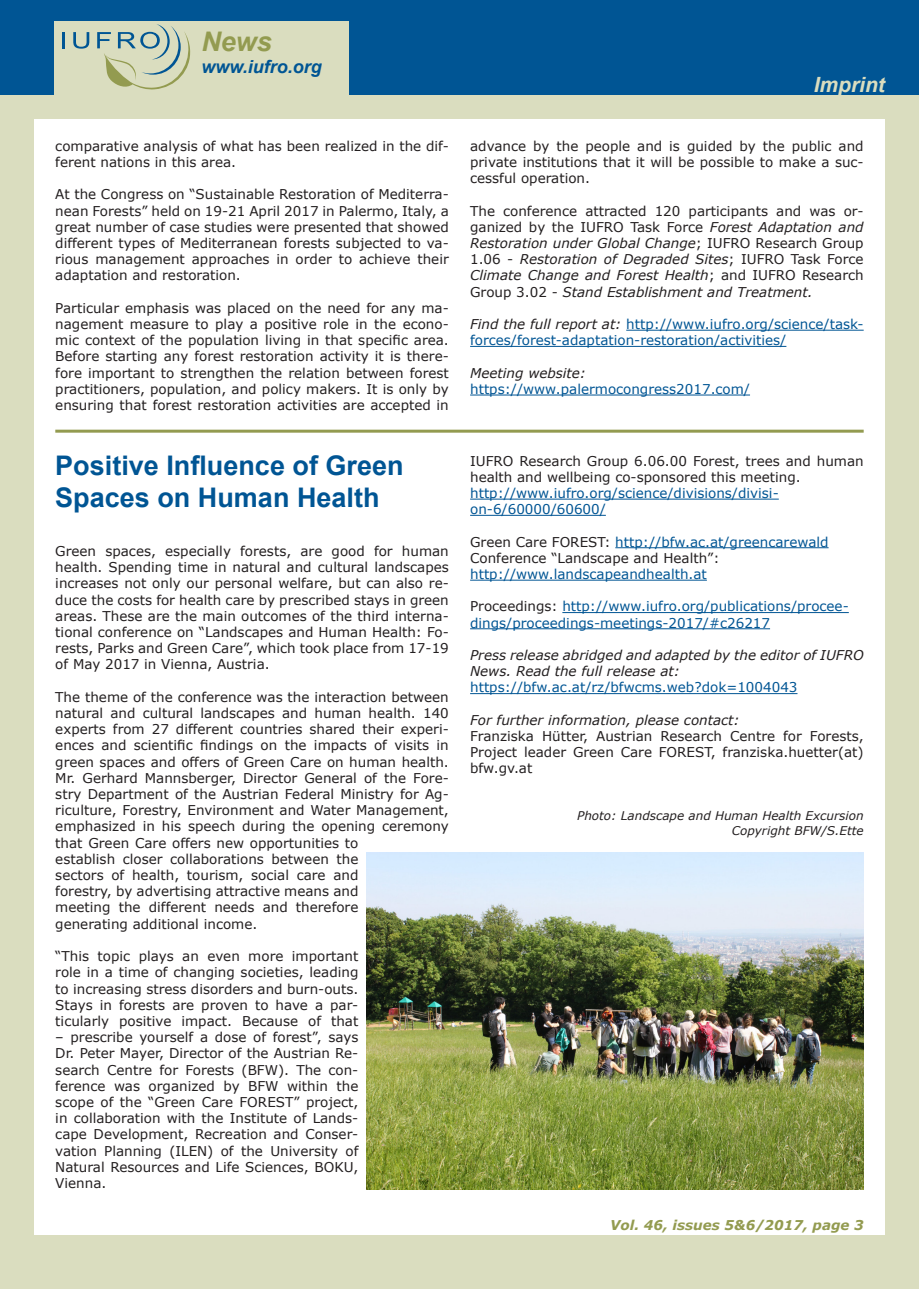
<style>
.page{position:relative;width:919px;height:1289px;background:#fff}
.page>*{position:absolute;margin:0;border:0;box-sizing:border-box;transform-origin:0 0}
.t1{font:700 27px/32.4px "Arial";color:#005594}
.t2{font:italic 700 27px "Arial";color:#939b50}
.t3{font:italic 700 21px "Arial";color:#daddbf}
.t4{font:italic 700 18px "Arial";color:#005594}
.t5{font:13.5px/16.2px "Verdana";color:#231f20;text-align:justify}
.t6{font:13.5px/16.2px "Verdana";color:#005594}
.t7{font:italic 13.5px/16.2px "Verdana";color:#231f20}
.t8{font:italic 700 13.5px "Verdana";color:#939b50}
.t9{font:italic 12px "Verdana";color:#231f20}
.s1{font-style:italic}
.s2{font-style:italic;color:#231f20}
.s3{color:#231f20}
</style>
<div class="page">
<div style="left:0;top:0;width:918px;height:98px;background:#005594"></div>
<div style="left:54px;top:21px;width:295px;height:79px;background:#daddbf"></div>
<div style="left:0;top:96px;width:918px;height:1192px;background:#daddbf"></div>
<div style="left:34px;top:119px;width:850px;height:1115px;background:#fff"></div>
<hr style="left:62px;top:32px;width:3px;height:16px;background:#005594">
<svg style="left:73px;top:32px;width:16px;height:17px"></svg>
<svg style="left:97px;top:24px;width:93px;height:65px"></svg>
<hr style="left:55px;top:429px;width:808px;height:3px;background:#939b50">
<hr style="left:626px;top:330px;width:237px;height:1px;background:#005594">
<hr style="left:470px;top:346px;width:316px;height:1px;background:#005594">
<hr style="left:470px;top:394px;width:280px;height:1px;background:#005594">
<hr style="left:470px;top:498px;width:308px;height:1px;background:#005594">
<hr style="left:470px;top:515px;width:136px;height:1px;background:#005594">
<hr style="left:615px;top:547px;width:213px;height:1px;background:#005594">
<hr style="left:470px;top:579px;width:236px;height:1px;background:#005594">
<hr style="left:562px;top:612px;width:286px;height:1px;background:#005594">
<hr style="left:470px;top:628px;width:300px;height:1px;background:#005594">
<hr style="left:470px;top:693px;width:327px;height:1px;background:#005594">
<img style="left:367px;top:853px;width:496px;height:335px">
<p class="t2" style="left:201px;top:24px;width:72px">News</p>
<p class="t4" style="left:201px;top:54px;width:122px">www.iufro.org</p>
<p class="t5" style="left:55px;top:137px;width:395px">comparative analysis of what has been realized in the dif&shy;ferent nations in this area.</p>
<p class="t5" style="left:55px;top:186px;width:395px">At the Congress on “Sustainable Restoration of Mediterra&shy;nean Forests” held on 19-21 April 2017 in Palermo, Italy, a great number of case studies were presented that showed different types of Mediterranean forests subjected to va&shy;rious management approaches in order to achieve their adaptation and restoration.</p>
<p class="t5" style="left:55px;top:299px;width:395px">Particular emphasis was placed on the need for any ma&shy;nagement measure to play a positive role in the econo&shy;mic context of the population living in that specific area.<br>Before starting any forest restoration activity it is there&shy;fore important to strengthen the relation between forest practitioners, population, and policy makers. It is only by ensuring that forest restoration activities are accepted in</p>
<p class="t1" style="left:55px;top:450px;width:350px">Positive Influence of Green<br>Spaces on Human Health</p>
<p class="t5" style="left:55px;top:542px;width:395px">Green spaces, especially forests, are good for human health. Spending time in natural and cultural landscapes increases not only our personal welfare, but can also re&shy;duce the costs for health care by prescribed stays in green areas. These are the main outcomes of the third interna&shy;tional conference on “Landscapes and Human Health: Fo&shy;rests, Parks and Green Care”, which took place from 17-19 of May 2017 in Vienna, Austria.</p>
<p class="t5" style="left:55px;top:688px;width:395px;text-align:left">The theme of the conference was the interaction between natural and cultural landscapes and human health. 140 experts from 27 different countries shared their experi&shy;ences and scientific findings on the impacts of visits in green spaces and offers of Green Care on human health.<br>Mr. Gerhard Mannsberger, Director General of the Fore&shy;stry Department of the Austrian Federal Ministry for Ag&shy;riculture, Forestry, Environment and Water Management, emphasized in his speech during the opening ceremony that Green Care offers new opportunities to<br>establish closer collaborations between the<br>sectors of health, tourism, social care and<br>forestry, by advertising attractive means and<br>meeting the different needs and therefore<br>generating additional income.</p>
<p class="t5" style="left:55px;top:947px;width:304px">“This topic plays an even more important role in a time of changing societies, leading to increasing stress disorders and burn-outs.<br>Stays in forests are proven to have a par&shy;ticularly positive impact. Because of that</p>
<p class="t5" style="left:55px;top:1028px;width:304px">– prescribe yourself a dose of forest”, says Dr. Peter Mayer, Director of the Austrian Re&shy;search Centre for Forests (BFW). The con&shy;ference was organized by BFW within the scope of the “Green Care FOREST” project, in collaboration with the Institute of Lands&shy;cape Development, Recreation and Conser&shy;vation Planning (ILEN) of the University of Natural Resources and Life Sciences, BOKU, Vienna.</p>
<p class="t3" style="left:813px;top:70px;width:73px">Imprint</p>
<p class="t5" style="left:470px;top:137px;width:395px">advance by the people and is guided by the public and private institutions that it will be possible to make a suc&shy;cessful operation.</p>
<p class="t5" style="left:470px;top:202px;width:395px">The conference attracted 120 participants and was or&shy;ganized by the IUFRO Task Force <span class="s1">Forest Adaptation and Restoration under Global Change</span>; IUFRO Research Group 1.06 - <span class="s1">Restoration of Degraded Sites</span>; IUFRO Task Force <span class="s1">Climate Change and Forest Health</span>; and IUFRO Research Group 3.02 - <span class="s1">Stand Establishment and Treatment.</span></p>
<p class="t6" style="left:470px;top:316px;width:395px"><span class="s2">Find the full report at:</span> http://www.iufro.org/science/task&shy;forces/forest-adaptation-restoration/activities/</p>
<p class="t7" style="left:470px;top:364px;width:117px">Meeting website:</p>
<p class="t6" style="left:470px;top:380px;width:281px">https://www.palermocongress2017.com/</p>
<p class="t5" style="left:470px;top:452px;width:395px">IUFRO Research Group 6.06.00 Forest, trees and human health and wellbeing co-sponsored this meeting.</p>
<p class="t6" style="left:470px;top:485px;width:310px">http://www.iufro.org/science/divisions/divisi&shy;on-6/60000/60600/</p>
<p class="t6" style="left:470px;top:533px;width:360px"><span class="s3">Green Care FOREST:</span> http://bfw.ac.at/greencarewald</p>
<p class="t5" style="left:470px;top:549px;width:251px">Conference “Landscape and Health”:</p>
<p class="t6" style="left:470px;top:566px;width:238px">http://www.landscapeandhealth.at</p>
<p class="t6" style="left:470px;top:598px;width:380px"><span class="s3">Proceedings:</span> http://www.iufro.org/publications/procee&shy;dings/proceedings-meetings-2017/#c26217</p>
<p class="t7" style="left:470px;top:647px;width:395px">Press release abridged and adapted by the editor of IUFRO<br>News. Read the full release at:</p>
<p class="t6" style="left:470px;top:679px;width:329px">https://bfw.ac.at/rz/bfwcms.web?dok=1004043</p>
<p class="t7" style="left:470px;top:711px;width:271px">For further information, please contact:</p>
<p class="t5" style="left:470px;top:728px;width:395px">Franziska Hütter, Austrian Research Centre for Forests, Project leader Green Care FOREST, franziska.huetter(at) bfw.gv.at</p>
<p class="t9" style="left:577px;top:807px;width:288px">Photo: Landscape and Human Health Excursion</p>
<p class="t9" style="left:731px;top:822px;width:133px">Copyright BFW/S.Ette</p>
<p class="t8" style="left:610px;top:1215px;width:255px">Vol. 46, issues 5&amp;6/2017, page 3</p>
</div>
